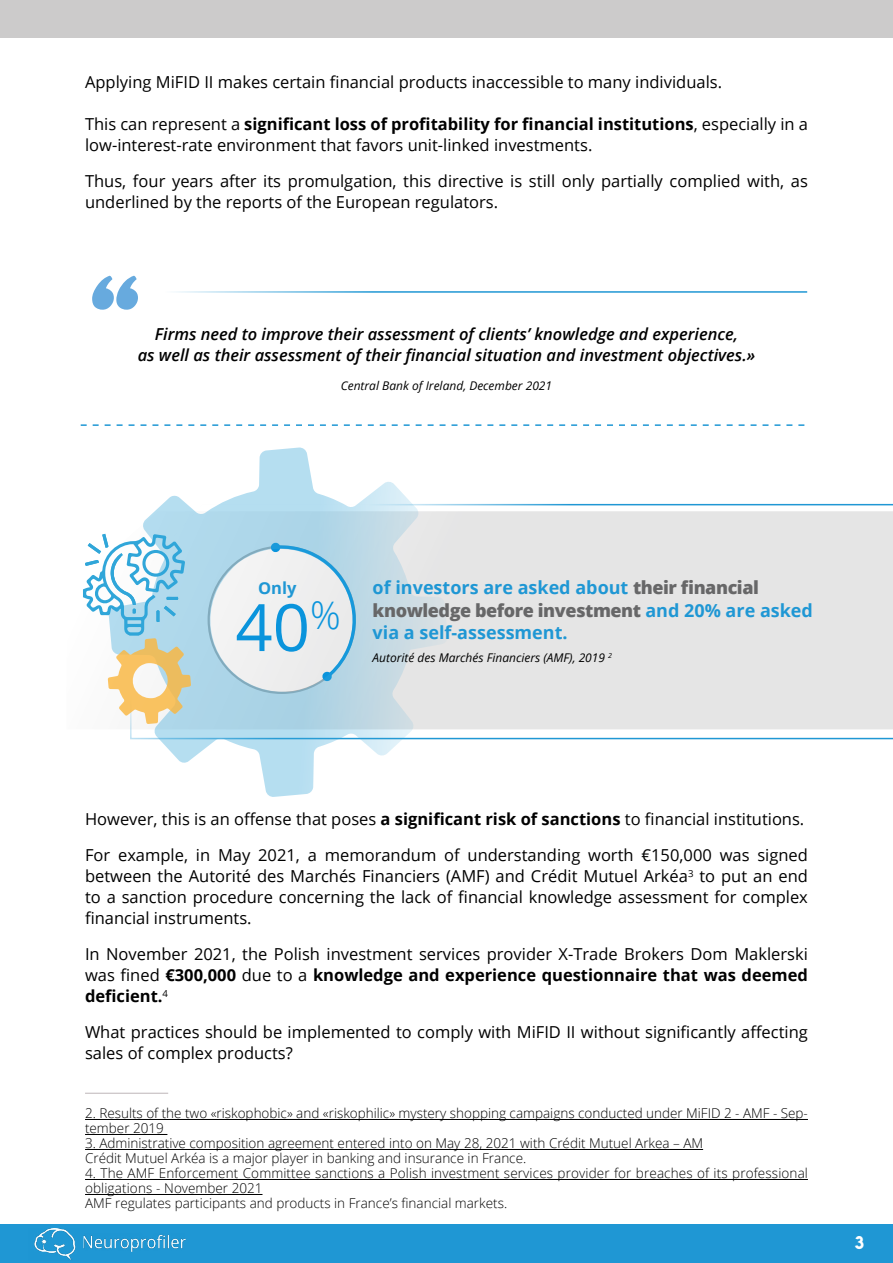
<style>
.page{position:relative;width:893px;height:1263px;background:#fff}
.page>*{position:absolute;margin:0;border:0;box-sizing:border-box;transform-origin:0 0}
.t1{font:65.25px "Open Sans";color:#0a94dc}
.t2{font:700 18px/22.5px "Open Sans";color:#1f97d4}
.t3{font:16.5px/21px "Open Sans";color:#000}
.t4{font:italic 600 16.5px/21px "Open Sans";color:#000;text-align:center}
.t5{font:700 16.5px "Open Sans";color:#1f97d4}
.t6{font:16.5px "Lemon Milk";color:#fff}
.t7{font:300 13.5px/15px "Open Sans";color:#000}
.t8{font:italic 12px "Open Sans";color:#000}
.s1{font-weight:700}
.s2{font-weight:800;color:#676768}
</style>
<div class="page">
<div style="left:0;top:1225px;width:893px;height:38px;background:#1f97d4"></div>
<img style="left:34px;top:1229px;width:42px;height:31px">
<img style="left:84px;top:1234px;width:102px;height:18px">
<div style="left:0;top:0;width:893px;height:38px;background:#cccbcb"></div>
<hr style="left:138px;top:291px;width:669px;height:2px;background:#1f97d4">
<svg style="left:447px;top:503px;width:446px;height:237px"></svg>
<div style="left:104px;top:511px;width:789px;height:218px;background:#e5e5e5"></div>
<svg style="left:109px;top:447px;width:338px;height:350px"></svg>
<hr style="left:85px;top:1119px;width:723px;height:1px;background:#000">
<hr style="left:85px;top:1134px;width:82px;height:1px;background:#000">
<hr style="left:85px;top:1149px;width:618px;height:1px;background:#000">
<hr style="left:85px;top:1179px;width:723px;height:1px;background:#000">
<hr style="left:85px;top:1194px;width:177px;height:1px;background:#000">
<hr style="left:85px;top:1093px;width:83px;height:1px;background:#c5bec0">
<svg style="left:81px;top:424px;width:723px;height:2px"></svg>
<svg style="left:92px;top:276px;width:46px;height:34px"></svg>
<svg style="left:83px;top:534px;width:108px;height:190px"></svg>
<p class="t3" style="left:85px;top:71px;width:639px">Applying MiFID II makes certain financial products inaccessible to many individuals.</p>
<p class="t3" style="left:85px;top:113px;width:724px">This can represent a <span class="s1">significant loss of profitability for financial institutions</span>, especially in a low-interest-rate environment that favors unit-linked investments.</p>
<p class="t3" style="left:85px;top:170px;width:724px">Thus, four years after its promulgation, this directive is still only partially complied with, as underlined by the reports of the European regulators.</p>
<p class="t4" style="left:138px;top:323px;width:619px">Firms need to improve their assessment of clients’ knowledge and experience,<br>as well as their assessment of their financial situation and investment objectives.»</p>
<p class="t8" style="left:341px;top:377px;width:213px">Central Bank of Ireland, December 2021</p>
<p class="t5" style="left:258px;top:576px;width:40px">Only</p>
<h1 class="t1" style="left:235px;top:583px;width:107px">40<sup>%</sup></h1>
<p class="t2" style="left:373px;top:576px;width:442px">of investors are asked about <span class="s2">their financial knowledge before investment</span> and 20% are asked via a self-assessment.</p>
<p class="t8" style="left:373px;top:649px;width:241px">Autorité des Marchés Financiers (AMF), 2019 <sup>2</sup></p>
<p class="t3" style="left:85px;top:801px;width:724px;line-height:36px">However, this is an offense that poses <span class="s1">a significant risk of sanctions</span> to financial institutions.<br>For example, in May 2021, a memorandum of understanding worth €150,000 was signed</p>
<p class="t3" style="left:85px;top:865px;width:724px;text-align:justify">between the Autorité des Marchés Financiers (AMF) and Crédit Mutuel Arkéa<sup>3</sup> to put an end to a sanction procedure concerning the lack of financial knowledge assessment for complex financial instruments.</p>
<p class="t3" style="left:85px;top:943px;width:724px;text-align:justify">In November 2021, the Polish investment services provider X-Trade Brokers Dom Maklerski was fined <span class="s1">€300,000</span> due to a <span class="s1">knowledge and experience questionnaire that was deemed deficient.</span><sup>4</sup></p>
<p class="t3" style="left:85px;top:1021px;width:724px">What practices should be implemented to comply with MiFID II without significantly affecting sales of complex products?</p>
<p class="t7" style="left:85px;top:1106px;width:724px">2. Results of the two «riskophobic» and «riskophilic» mystery shopping campaigns conducted under MiFID 2 - AMF - Sep&shy;tember 2019</p>
<p class="t7" style="left:85px;top:1136px;width:620px">3. Administrative composition agreement entered into on May 28, 2021 with Crédit Mutuel Arkea – AM<br>Crédit Mutuel Arkéa is a major player in banking and insurance in France.</p>
<p class="t7" style="left:85px;top:1166px;width:724px">4. The AMF Enforcement Committee sanctions a Polish investment services provider for breaches of its professional obligations - November 2021<br>AMF regulates participants and products in France’s financial markets.</p>
<p class="t6" style="left:855px;top:1231px;width:11px">3</p>
</div>
